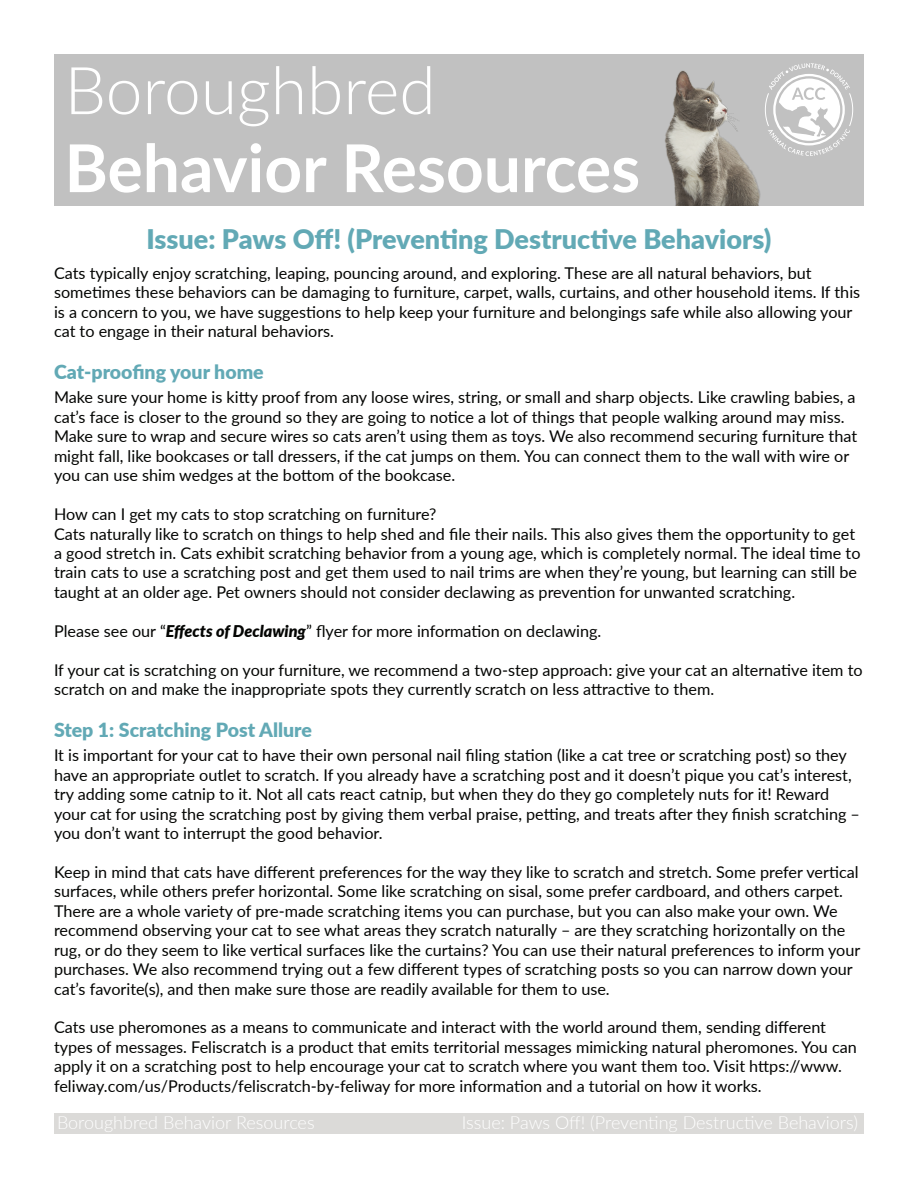
<style>
.page{position:relative;width:918px;height:1188px;background:#fff}
.page>*{position:absolute;margin:0;border:0;box-sizing:border-box;transform-origin:0 0}
.t1{font:700 66px "Lato";color:#fff}
.t2{font:300 66px "Lato";color:#fff}
.t3{font:900 27px "Lato";color:#62a9b5}
.t4{font:900 19.5px "Lato";color:#62a9b5}
.t5{font:300 18px "Lato";color:#fff}
.t6{font:16.2px/19.5px "Lato";color:#040503}
.s1{font-weight:900;font-style:italic}
</style>
<div class="page">
<div style="left:54px;top:54px;width:810px;height:151px;background:#c1c1c1"></div>
<svg style="left:772px;top:63px;width:81px;height:93px"></svg>
<div style="left:54px;top:1113px;width:810px;height:21px;background:#dbdad8"></div>
<img style="left:665px;top:70px;width:107px;height:135px">
<p class="t2" style="left:64px;top:45px;width:373px">Boroughbred</p>
<p class="t1" style="left:64px;top:120px;width:577px">Behavior Resources</p>
<p class="t3" style="left:146px;top:219px;width:627px">Issue: Paws Off! (Preventing Destructive Behaviors)</p>
<p class="t6" style="left:54px;top:262px;width:808px">Cats typically enjoy scratching, leaping, pouncing around, and exploring. These are all natural behaviors, but sometimes these behaviors can be damaging to furniture, carpet, walls, curtains, and other household items. If this is a concern to you, we have suggestions to help keep your furniture and belongings safe while also allowing your cat to engage in their natural behaviors.</p>
<p class="t4" style="left:54px;top:358px;width:211px">Cat-proofing your home</p>
<p class="t6" style="left:54px;top:387px;width:805px">Make sure your home is kitty proof from any loose wires, string, or small and sharp objects. Like crawling babies, a cat’s face is closer to the ground so they are going to notice a lot of things that people walking around may miss.<br>Make sure to wrap and secure wires so cats aren’t using them as toys. We also recommend securing furniture that might fall, like bookcases or tall dressers, if the cat jumps on them. You can connect them to the wall with wire or you can use shim wedges at the bottom of the bookcase.</p>
<p class="t6" style="left:54px;top:504px;width:384px">How can I get my cats to stop scratching on furniture?</p>
<p class="t6" style="left:54px;top:523px;width:808px">Cats naturally like to scratch on things to help shed and file their nails. This also gives them the opportunity to get a good stretch in. Cats exhibit scratching behavior from a young age, which is completely normal. The ideal time to train cats to use a scratching post and get them used to nail trims are when they’re young, but learning can still be taught at an older age. Pet owners should not consider declawing as prevention for unwanted scratching.</p>
<p class="t6" style="left:54px;top:620px;width:549px">Please see our “<span class="s1">Effects of Declawing</span>” flyer for more information on declawing.</p>
<p class="t6" style="left:54px;top:659px;width:810px">If your cat is scratching on your furniture, we recommend a two-step approach: give your cat an alternative item to scratch on and make the inappropriate spots they currently scratch on less attractive to them.</p>
<p class="t4" style="left:54px;top:716px;width:260px">Step 1: Scratching Post Allure</p>
<p class="t6" style="left:54px;top:745px;width:808px">It is important for your cat to have their own personal nail filing station (like a cat tree or scratching post) so they have an appropriate outlet to scratch. If you already have a scratching post and it doesn’t pique you cat’s interest, try adding some catnip to it. Not all cats react catnip, but when they do they go completely nuts for it! Reward your cat for using the scratching post by giving them verbal praise, petting, and treats after they finish scratching – you don’t want to interrupt the good behavior.</p>
<p class="t6" style="left:54px;top:862px;width:808px">Keep in mind that cats have different preferences for the way they like to scratch and stretch. Some prefer vertical surfaces, while others prefer horizontal. Some like scratching on sisal, some prefer cardboard, and others carpet.<br>There are a whole variety of pre-made scratching items you can purchase, but you can also make your own. We recommend observing your cat to see what areas they scratch naturally – are they scratching horizontally on the rug, or do they seem to like vertical surfaces like the curtains? You can use their natural preferences to inform your purchases. We also recommend trying out a few different types of scratching posts so you can narrow down your cat’s favorite(s), and then make sure those are readily available for them to use.</p>
<p class="t6" style="left:54px;top:1017px;width:804px">Cats use pheromones as a means to communicate and interact with the world around them, sending different types of messages. Feliscratch is a product that emits territorial messages mimicking natural pheromones. You can apply it on a scratching post to help encourage your cat to scratch where you want them too. Visit https://www. feliway.com/us/Products/feliscratch-by-feliway for more information and a tutorial on how it works.</p>
<p class="t5" style="left:57px;top:1110px;width:259px">Boroughbred Behavior Resources</p>
<p class="t5" style="left:462px;top:1110px;width:398px">Issue: Paws Off! (Preventing Destructive Behaviors)</p>
</div>
